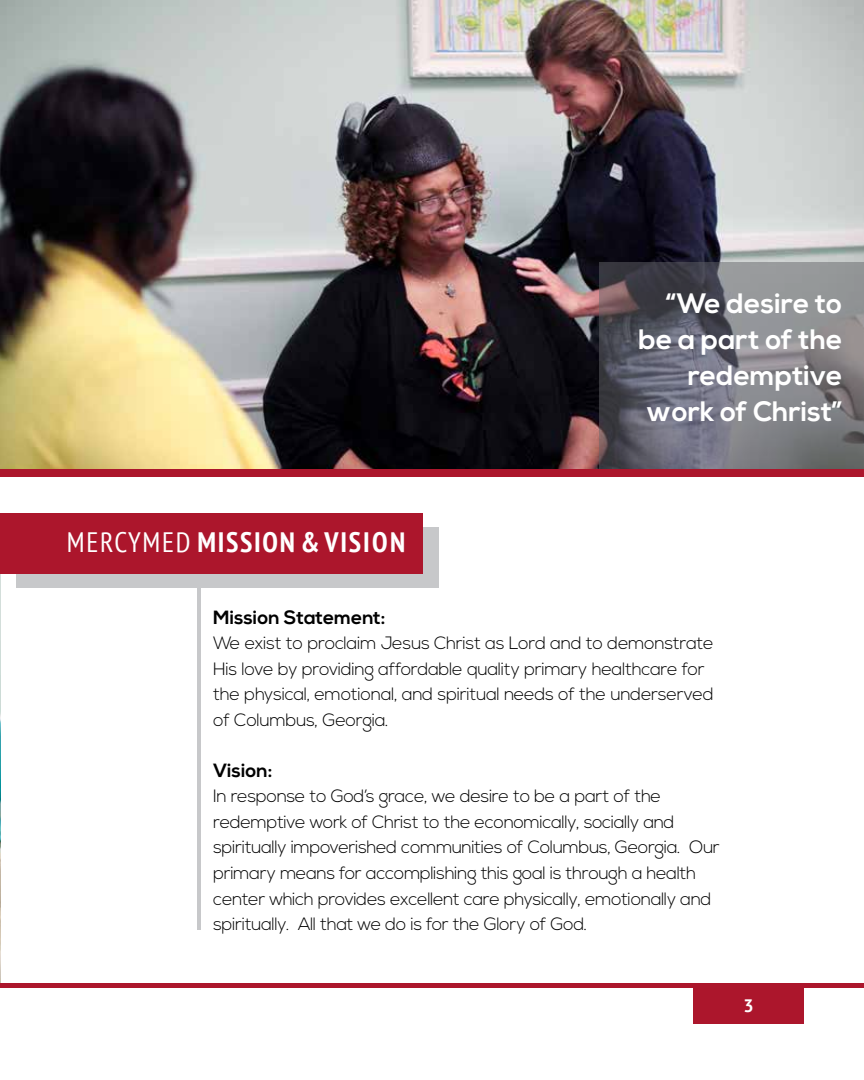
<style>
.page{position:relative;width:864px;height:1080px;background:#fff}
.page>*{position:absolute;margin:0;border:0;box-sizing:border-box;transform-origin:0 0}
.t1{font:700 28.05px/35.7px "Nexa";color:#fff;text-align:right}
.t2{font:700 condensed 28.05px "PT Sans";letter-spacing:.06em;color:#fff}
.t3{font:700 19.2px "Nexa";color:#000}
.t4{font:700 18px "PT Sans";color:#fff}
.t5{font:300 17.85px/25.5px "Nexa";letter-spacing:-.025em;color:#000}
.s1{font-weight:400}
</style>
<div class="page">
<div style="left:693px;top:988px;width:111px;height:35px;background:#ac162c"></div>
<img style="left:0;top:513px;width:1px;height:470px">
<img style="left:0;top:0;width:864px;height:469px">
<svg style="left:599px;top:262px;width:265px;height:207px;background:#717178"></svg>
<div style="left:0;top:469px;width:864px;height:8px;background:#ac162c"></div>
<div style="left:16px;top:527px;width:423px;height:61px;background:#c7c8ca"></div>
<hr style="left:197px;top:585px;width:4px;height:345px;background:#c7c8ca">
<div style="left:1px;top:513px;width:422px;height:60px;background:#ac162c"></div>
<div style="left:0;top:983px;width:864px;height:5px;background:#ac162c"></div>
<h1 class="t2" style="left:67px;top:524px;width:340px"><span class="s1">MERCYMED</span> MISSION &amp; VISION</h1>
<h1 class="t1" style="left:639px;top:287px;width:205px">“We desire to be a part of the redemptive work of Christ”</h1>
<p class="t3" style="left:213px;top:606px;width:174px">Mission Statement:</p>
<p class="t5" style="left:213px;top:631px;width:502px">We exist to proclaim Jesus Christ as Lord and to demonstrate His love by providing affordable quality primary healthcare for the physical, emotional, and spiritual needs of the underserved of Columbus, Georgia.</p>
<p class="t3" style="left:213px;top:759px;width:61px">Vision:</p>
<p class="t5" style="left:213px;top:784px;width:508px">In response to God’s grace, we desire to be a part of the redemptive work of Christ to the economically, socially and spiritually impoverished communities of Columbus, Georgia. Our primary means for accomplishing this goal is through a health center which provides excellent care physically, emotionally and spiritually. All that we do is for the Glory of God.</p>
<p class="t4" style="left:743px;top:994px;width:12px">3</p>
</div>
